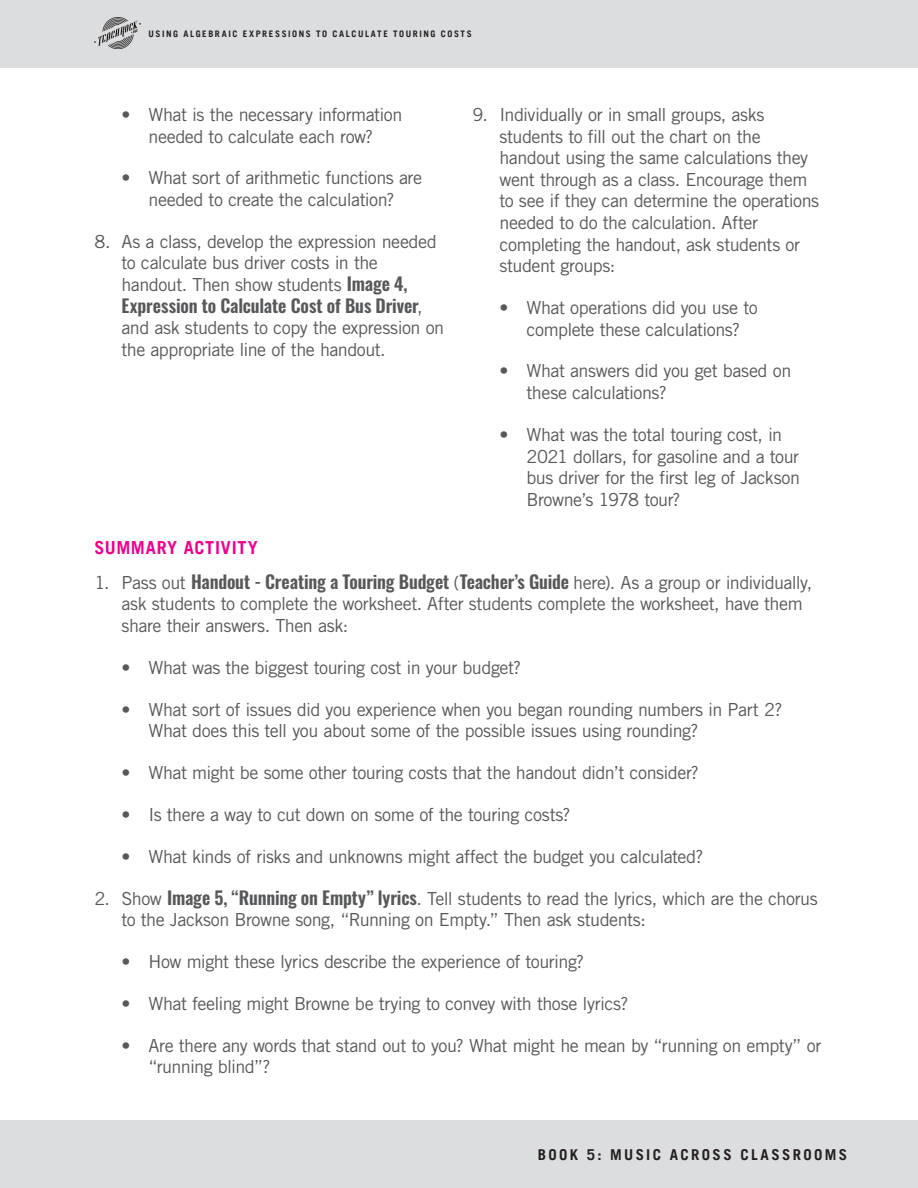
<style>
.page{position:relative;width:918px;height:1188px;background:#fff}
.page>*{position:absolute;margin:0;border:0;box-sizing:border-box;transform-origin:0 0}
.t1{font:18px/21.6px "Trade Gothic LT Std";letter-spacing:-.025em;color:#57585a}
.PINK_SECTION_HEADER{font:700 18px "Trade Gothic LT";letter-spacing:.045em;color:#ed028c}
.t2{font:700 15px "Trade Gothic LT";letter-spacing:.16em;color:#231f20}
.t3{font:700 9px "Trade Gothic LT";letter-spacing:.18em;color:#231f20}
.s1{font-family:"Oswald";font-weight:600}
</style>
<div class="page">
<div style="left:0;top:0;width:918px;height:68px;background:#dcdddf"></div>
<img style="left:94px;top:18px;width:46px;height:30px">
<div style="left:0;top:1120px;width:918px;height:68px;background:#dcdddf"></div>
<p class="t3" style="left:148px;top:28px;width:325px">USING ALGEBRAIC EXPRESSIONS TO CALCULATE TOURING COSTS</p>
<p class="t1" style="left:122px;top:104px;width:283px;text-align:center">• What is the necessary information needed to calculate each row?</p>
<p class="t1" style="left:122px;top:167px;width:302px;text-align:center">• What sort of arithmetic functions are needed to create the calculation?</p>
<p class="t1" style="left:122px;top:230px;width:324px;text-indent:-27px">8. As a class, develop the expression needed to calculate bus driver costs in the handout. Then show students <span class="s1">Image 4, Expression to Calculate Cost of Bus Driver</span>, and ask students to copy the expression on the appropriate line of the handout.</p>
<p class="t1" style="left:500px;top:104px;width:321px;text-indent:-27px">9. Individually or in small groups, asks students to fill out the chart on the handout using the same calculations they went through as a class. Encourage them to see if they can determine the operations needed to do the calculation. After completing the handout, ask students or student groups:</p>
<p class="t1" style="left:500px;top:297px;width:260px;text-align:center">• What operations did you use to complete these calculations?</p>
<p class="t1" style="left:526px;top:360px;width:266px;text-indent:-27px">• What answers did you get based on these calculations?</p>
<p class="t1" style="left:526px;top:424px;width:275px;text-indent:-27px">• What was the total touring cost, in<br>2021 dollars, for gasoline and a tour bus driver for the first leg of Jackson<br>Browne’s 1978 tour?</p>
<p class="PINK_SECTION_HEADER" style="left:94px;top:537px;width:165px">SUMMARY ACTIVITY</p>
<p class="t1" style="left:122px;top:571px;width:692px;text-indent:-27px">1. Pass out <span class="s1">Handout - Creating a Touring Budget</span> (<span class="s1">Teacher’s Guide</span> here). As a group or individually, ask students to complete the worksheet. After students complete the worksheet, have them share their answers. Then ask:</p>
<p class="t1" style="left:122px;top:656px;width:401px">• What was the biggest touring cost in your budget?</p>
<p class="t1" style="left:148px;top:698px;width:636px;text-indent:-27px">• What sort of issues did you experience when you began rounding numbers in Part 2?<br>What does this tell you about some of the possible issues using rounding?</p>
<p class="t1" style="left:122px;top:762px;width:579px">• What might be some other touring costs that the handout didn’t consider?</p>
<p class="t1" style="left:122px;top:803px;width:451px">• Is there a way to cut down on some of the touring costs?</p>
<p class="t1" style="left:122px;top:845px;width:584px">• What kinds of risks and unknowns might affect the budget you calculated?</p>
<p class="t1" style="left:122px;top:887px;width:698px;text-indent:-27px">2. Show <span class="s1">Image 5, “Running on Empty” lyrics</span>. Tell students to read the lyrics, which are the chorus to the Jackson Browne song, “Running on Empty.” Then ask students:</p>
<p class="t1" style="left:122px;top:951px;width:464px">• How might these lyrics describe the experience of touring?</p>
<p class="t1" style="left:122px;top:992px;width:508px">• What feeling might Browne be trying to convey with those lyrics?</p>
<p class="t1" style="left:148px;top:1034px;width:674px;text-indent:-27px">• Are there any words that stand out to you? What might he mean by “running on empty” or “running blind”?</p>
<p class="t2" style="left:538px;top:1145px;width:311px">BOOK 5: MUSIC ACROSS CLASSROOMS</p>
</div>
